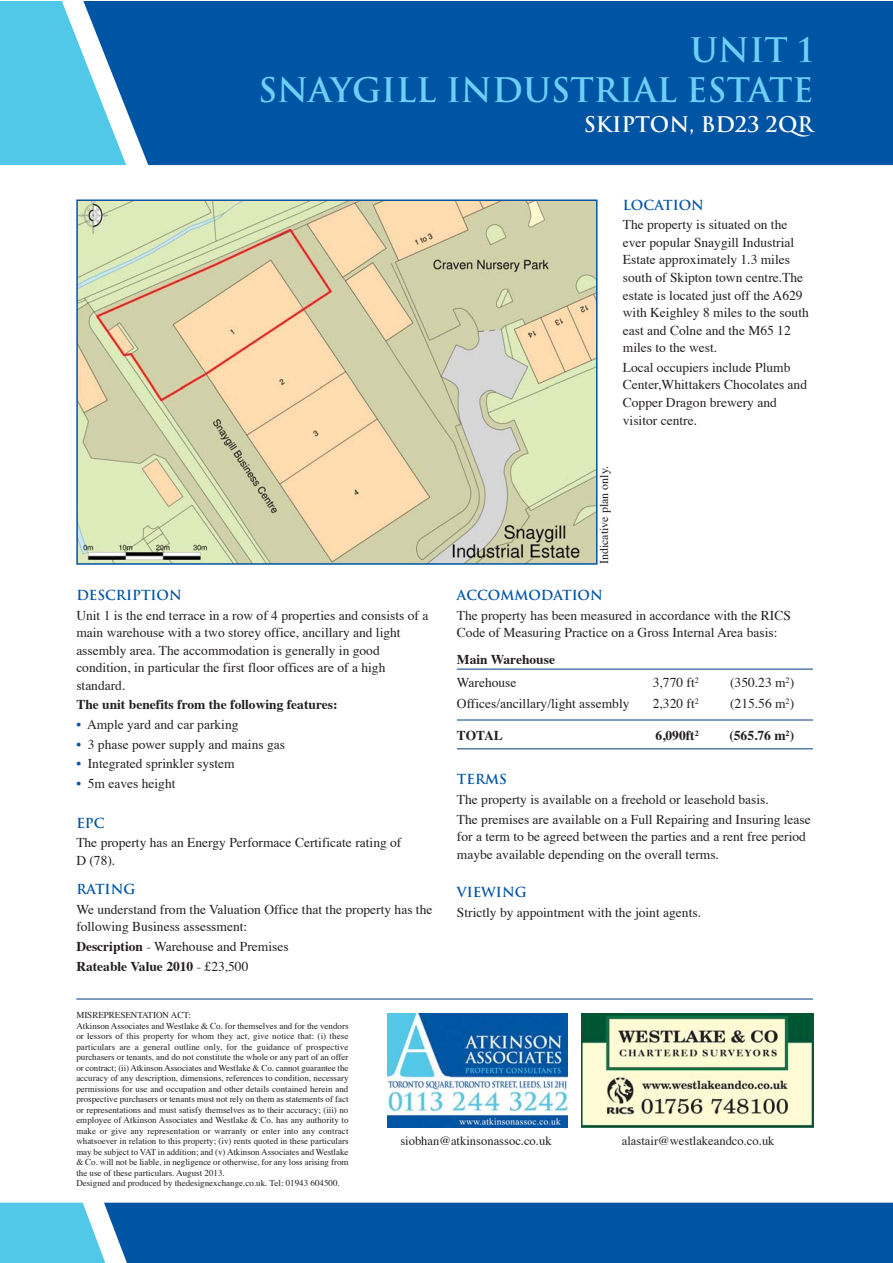
<style>
.page{position:relative;width:893px;height:1263px;background:#fff}
.page>*{position:absolute;margin:0;border:0;box-sizing:border-box;transform-origin:0 0}
.t1{font:700 33px/39.6px "Trajan";color:#6dcff6;text-align:right}
.t2{font:700 21px "Trajan";color:#fff}
.t3{font:13.5px/17.5px "Times";color:#231f20}
.t4{font:700 13.5px "Trajan";color:#0054a4}
.t5{font:700 13.5px "Times";color:#231f20}
.t6{font:700 13.5px "Times CE";color:#231f20}
.t7{font:12.6px "Times";color:#231f20}
.t8{font:12px "Times";color:#231f20}
.t9{font:9px/10.5px "Times";color:#231f20}
.s1{color:#0054a4}
.s2{font-weight:700}
</style>
<div class="page">
<img style="left:388px;top:1013px;width:180px;height:114px">
<div style="left:0;top:1px;width:78px;height:164px;background:#51c8e8"></div>
<div style="left:78px;top:1px;width:815px;height:164px;background:#0054a4"></div>
<svg style="left:0;top:1203px;width:104px;height:60px"></svg>
<div style="left:104px;top:1203px;width:789px;height:60px;background:#0054a4"></div>
<img style="left:582px;top:1014px;width:231px;height:113px">
<hr style="left:76px;top:999px;width:737px;height:1px;background:#003d7d">
<img style="left:79px;top:202px;width:515px;height:360px">
<div style="left:76px;top:199px;width:521px;height:366px;border:2px solid #0054a4"></div>
<hr style="left:457px;top:669px;width:356px;height:1px;background:#003d7d">
<hr style="left:457px;top:720px;width:356px;height:1px;background:#003d7d">
<hr style="left:457px;top:749px;width:356px;height:1px;background:#003d7d">
<h1 class="t1" style="left:258px;top:31px;width:557px">UNIT 1<br>SNAYGILL INDUSTRIAL ESTATE</h1>
<h2 class="t2" style="left:584px;top:113px;width:231px">SKIPTON, BD23 2QR</h2>
<p class="t4" style="left:76px;top:587px;width:107px">DESCRIPTION</p>
<p class="t3" style="left:76px;top:607px;width:353px">Unit 1 is the end terrace in a row of 4 properties and consists of a main warehouse with a two storey office, ancillary and light assembly area. The accommodation is generally in good condition, in particular the first floor offices are of a high standard.</p>
<p class="t5" style="left:76px;top:699px;width:263px">The unit benefits from the following features:</p>
<p class="t3" style="left:76px;top:717px;width:164px"><span class="s1">•</span> Ample yard and car parking</p>
<p class="t3" style="left:76px;top:737px;width:210px"><span class="s1">•</span> 3 phase power supply and mains gas</p>
<p class="t3" style="left:76px;top:756px;width:160px"><span class="s1">•</span> Integrated sprinkler system</p>
<p class="t3" style="left:76px;top:776px;width:101px"><span class="s1">•</span> 5m eaves height</p>
<p class="t4" style="left:76px;top:815px;width:30px">EPC</p>
<p class="t3" style="left:76px;top:835px;width:327px">The property has an Energy Performace Certificate rating of<br>D (78).</p>
<p class="t4" style="left:76px;top:881px;width:61px">RATING</p>
<p class="t3" style="left:76px;top:901px;width:358px">We understand from the Valuation Office that the property has the following Business assessment:</p>
<p class="t3" style="left:76px;top:938px;width:214px;line-height:19.6px"><span class="s2">Description</span> - Warehouse and Premises<br><span class="s2">Rateable Value 2010</span> - £23,500</p>
<p class="t4" style="left:623px;top:197px;width:83px">LOCATION</p>
<p class="t3" style="left:623px;top:217px;width:188px">The property is situated on the ever popular Snaygill Industrial<br>Estate approximately 1.3 miles south of Skipton town centre.The estate is located just off the A629 with Keighley 8 miles to the south east and Colne and the M65 12 miles to the west.</p>
<p class="t3" style="left:623px;top:360px;width:186px">Local occupiers include Plumb<br>Center,Whittakers Chocolates and<br>Copper Dragon brewery and visitor centre.</p>
<p class="t8" style="left:599px;top:564px;width:100px;rotate:-90deg">Indicative plan only.</p>
<p class="t4" style="left:457px;top:587px;width:147px">ACCOMMODATION</p>
<p class="t3" style="left:457px;top:607px;width:336px">The property has been measured in accordance with the RICS<br>Code of Measuring Practice on a Gross Internal Area basis:</p>
<p class="t5" style="left:457px;top:654px;width:100px">Main Warehouse</p>
<p class="t3" style="left:457px;top:675px;width:61px">Warehouse</p>
<p class="t3" style="left:653px;top:675px;width:48px">3,770 ft<sup>2</sup></p>
<p class="t3" style="left:730px;top:675px;width:66px">(350.23 m<sup>2</sup>)</p>
<p class="t3" style="left:457px;top:696px;width:174px">Offices/ancillary/light assembly</p>
<p class="t3" style="left:653px;top:696px;width:47px">2,320 ft<sup>2</sup></p>
<p class="t3" style="left:730px;top:696px;width:66px">(215.56 m<sup>2</sup>)</p>
<p class="t6" style="left:457px;top:731px;width:48px">TOTAL</p>
<p class="t6" style="left:655px;top:731px;width:45px">6,090ft<sup>2</sup></p>
<p class="t6" style="left:729px;top:731px;width:66px">(565.76 m<sup>2</sup>)</p>
<p class="t4" style="left:457px;top:772px;width:52px">TERMS</p>
<p class="t3" style="left:457px;top:791px;width:355px;line-height:19.6px">The property is available on a freehold or leasehold basis.<br>The premises are available on a Full Repairing and Insuring lease</p>
<p class="t3" style="left:457px;top:829px;width:351px">for a term to be agreed between the parties and a rent free period maybe available depending on the overall terms.</p>
<p class="t4" style="left:457px;top:885px;width:71px">VIEWING</p>
<p class="t3" style="left:457px;top:904px;width:246px">Strictly by appointment with the joint agents.</p>
<p class="t9" style="left:76px;top:1011px;width:274px">MISREPRESENTATION ACT:<br>Atkinson Associates and Westlake &amp; Co. for themselves and for the vendors or lessors of this property for whom they act, give notice that: (i) these particulars are a general outline only, for the guidance of prospective purchasers or tenants, and do not constitute the whole or any part of an offer or contract; (ii) Atkinson Associates and Westlake &amp; Co. cannot guarantee the accuracy of any description, dimensions, references to condition, necessary permissions for use and occupation and other details contained herein and prospective purchasers or tenants must not rely on them as statements of fact or representations and must satisfy themselves as to their accuracy; (iii) no employee of Atkinson Associates and Westlake &amp; Co. has any authority to make or give any representation or warranty or enter into any contract whatsoever in relation to this property; (iv) rents quoted in these particulars may be subject to VAT in addition; and (v) Atkinson Associates and Westlake &amp; Co. will not be liable, in negligence or otherwise, for any loss arising from the use of these particulars. August 2013.<br>Designed and produced by thedesignexchange.co.uk. Tel: 01943 604500.</p>
<p class="t7" style="left:400px;top:1136px;width:153px">siobhan@atkinsonassoc.co.uk</p>
<p class="t7" style="left:622px;top:1136px;width:154px">alastair@westlakeandco.co.uk</p>
</div>
